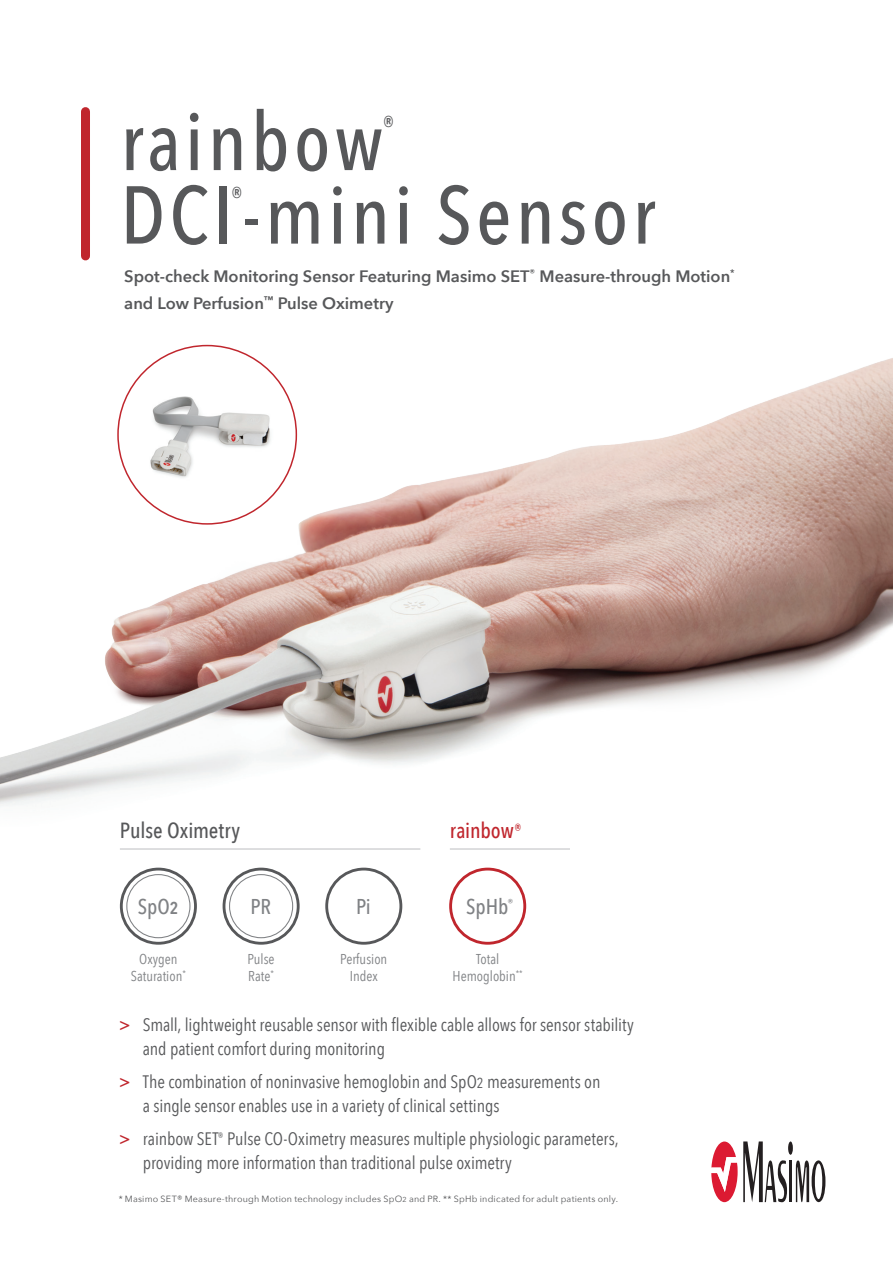
<style>
.page{position:relative;width:893px;height:1263px;background:#fff}
.page>*{position:absolute;margin:0;border:0;box-sizing:border-box;transform-origin:0 0}
.t1{font:500 81px "Avenir Next Condensed";letter-spacing:.05em;color:#57585a}
.t2{font:500 25.5px "Avenir Next Condensed";color:#57585a}
.t3{font:500 21.9px "Avenir Next Condensed";color:#57585a}
.t4{font:500 21.9px "Avenir Next Condensed";letter-spacing:-.005em;color:#c0262d}
.t5{font:500 21.45px "Avenir Next Condensed";color:#808285}
.t6{font:18px/24px "Avenir Next Condensed";letter-spacing:-.005em;color:#57585a}
.t7{font:600 16.5px/27px "Avenir Next";color:#57585a}
.t8{font:14.25px/17.1px "Avenir Next Condensed";color:#808285;text-align:center}
.t9{font:9px "Avenir Next";letter-spacing:.025em;color:#57585a}
.s1{font-size:15.9px}
.s2{font-weight:500;color:#c0262d}
.s3{font-size:14.4px}
.s4{font-size:7.2px}
.s5{font-weight:600;font-size:17.1px}
</style>
<div class="page">
<div style="left:81px;top:112px;width:9px;height:144px;background:#c0262d"></div>
<img style="left:0;top:344px;width:893px;height:578px">
<div style="left:118px;top:346px;width:178px;height:178px;background:#fff;border-radius:50%"></div>
<img style="left:135px;top:373px;width:156px;height:118px">
<hr style="left:120px;top:848px;width:300px;height:1px;background:#bcbdc0">
<hr style="left:450px;top:848px;width:120px;height:1px;background:#bcbdc0">
<div style="left:126px;top:874px;width:64px;height:64px;border:1px solid #808285;border-radius:50%"></div>
<div style="left:120px;top:868px;width:77px;height:77px;border:3px solid #57585a;border-radius:50%"></div>
<div style="left:229px;top:874px;width:64px;height:64px;border:1px solid #808285;border-radius:50%"></div>
<div style="left:223px;top:868px;width:77px;height:77px;border:3px solid #57585a;border-radius:50%"></div>
<div style="left:325px;top:868px;width:77px;height:77px;border:3px solid #57585a;border-radius:50%"></div>
<div style="left:449px;top:868px;width:77px;height:77px;border:3px solid #c0262d;border-radius:50%"></div>
<div style="left:788px;top:1141px;width:5px;height:14px;background:#231f20;border-radius:50%"></div>
<hr style="left:789px;top:1160px;width:3px;height:42px;background:#231f20">
<svg style="left:796px;top:1160px;width:29px;height:42px"></svg>
<svg style="left:711px;top:1141px;width:76px;height:61px"></svg>
<h1 class="t1" style="left:120px;top:93px;width:264px">rainbow</h1>
<h1 class="t2" style="left:382px;top:110px;width:14px">®</h1>
<h1 class="t1" style="left:120px;top:166px;width:536px">DCI-mini Sensor</h1>
<h1 class="t2" style="left:231px;top:180px;width:14px">®</h1>
<p class="t7" style="left:124px;top:262px;width:612px">Spot-check Monitoring Sensor Featuring Masimo SET<sup>®</sup> Measure-through Motion<sup>* </sup>and Low Perfusion<sup>™</sup> Pulse Oximetry</p>
<p class="t3" style="left:120px;top:817px;width:122px">Pulse Oximetry</p>
<p class="t4" style="left:450px;top:817px;width:73px">rainbow<span class="s1">®</span></p>
<p class="t5" style="left:466px;top:893px;width:49px">SpHb<sup>®</sup></p>
<p class="t8" style="left:453px;top:949px;width:72px">Total<br>Hemoglobin<sup>**</sup></p>
<p class="t6" style="left:143px;top:1012px;width:493px;text-indent:-24px"><span class="s2">&gt;</span> Small, lightweight reusable sensor with flexible cable allows for sensor stability and patient comfort during monitoring</p>
<p class="t6" style="left:143px;top:1069px;width:459px;text-indent:-24px"><span class="s2">&gt;</span> The combination of noninvasive hemoglobin and SpO<span class="s3">2</span> measurements on a single sensor enables use in a variety of clinical settings</p>
<p class="t6" style="left:143px;top:1126px;width:477px;text-indent:-24px"><span class="s2">&gt;</span> rainbow SET<sup>®</sup> Pulse CO-Oximetry measures multiple physiologic parameters, providing more information than traditional pulse oximetry</p>
<p class="t9" style="left:119px;top:1191px;width:501px">* Masimo SET® Measure-through Motion technology includes SpO<span class="s4">2</span> and PR. ** SpHb indicated for adult patients only.</p>
<p class="t5" style="left:138px;top:893px;width:42px">SpO<span class="s5">2</span></p>
<p class="t8" style="left:131px;top:949px;width:57px">Oxygen<br>Saturation<sup>*</sup></p>
<p class="t5" style="left:250px;top:893px;width:22px">PR</p>
<p class="t8" style="left:248px;top:949px;width:28px;text-align:left">Pulse<br>Rate<sup>*</sup></p>
<p class="t5" style="left:356px;top:893px;width:16px">Pi</p>
<p class="t8" style="left:340px;top:949px;width:49px">Perfusion<br>Index</p>
</div>
